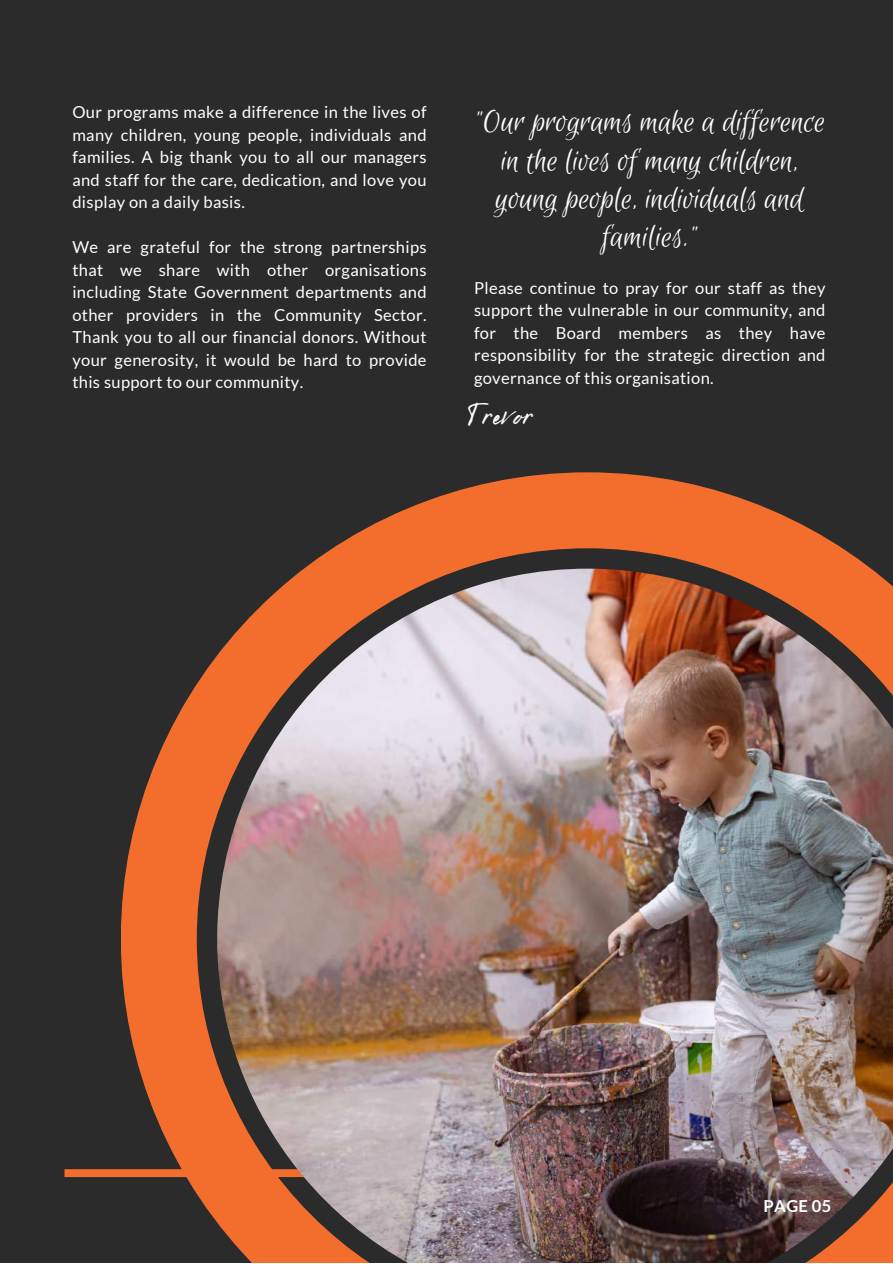
<style>
.page{position:relative;width:893px;height:1264px;background:#fff}
.page>*{position:absolute;margin:0;border:0;box-sizing:border-box;transform-origin:0 0}
.t1{font:34.5px/38.2px "Euphoria Script";color:#fff;text-align:center}
.t2{font:30.6px "Bright Sunshine";letter-spacing:.02em;color:#fff}
.t3{font:16.5px/22.5px "Lato";letter-spacing:.02em;color:#fff;text-align:justify}
.t4{font:700 16.5px "Lato";letter-spacing:.02em;color:#fff}
</style>
<div class="page">
<div style="left:0;top:0;width:892px;height:1262px;background:#2b2b2b"></div>
<div style="left:64px;top:1169px;width:758px;height:7px;background:#f36e2c"></div>
<img style="left:121px;top:472px;width:771px;height:790px">
<p class="t3" style="left:72px;top:101px;width:355px">Our programs make a difference in the lives of many children, young people, individuals and families. A big thank you to all our managers and staff for the care, dedication, and love you display on a daily basis.</p>
<p class="t3" style="left:72px;top:235px;width:355px">We are grateful for the strong partnerships that we share with other organisations including State Government departments and other providers in the Community Sector.<br>Thank you to all our financial donors. Without your generosity, it would be hard to provide this support to our community.</p>
<h1 class="t1" style="left:474px;top:104px;width:352px">"Our programs make a difference in the lives of many children, young people, individuals and families."</h1>
<p class="t3" style="left:474px;top:276px;width:353px">Please continue to pray for our staff as they support the vulnerable in our community, and for the Board members as they have responsibility for the strategic direction and governance of this organisation.</p>
<h2 class="t2" style="left:468px;top:391px;width:66px">Trevor</h2>
<p class="t4" style="left:763px;top:1195px;width:69px">PAGE 05</p>
</div>
